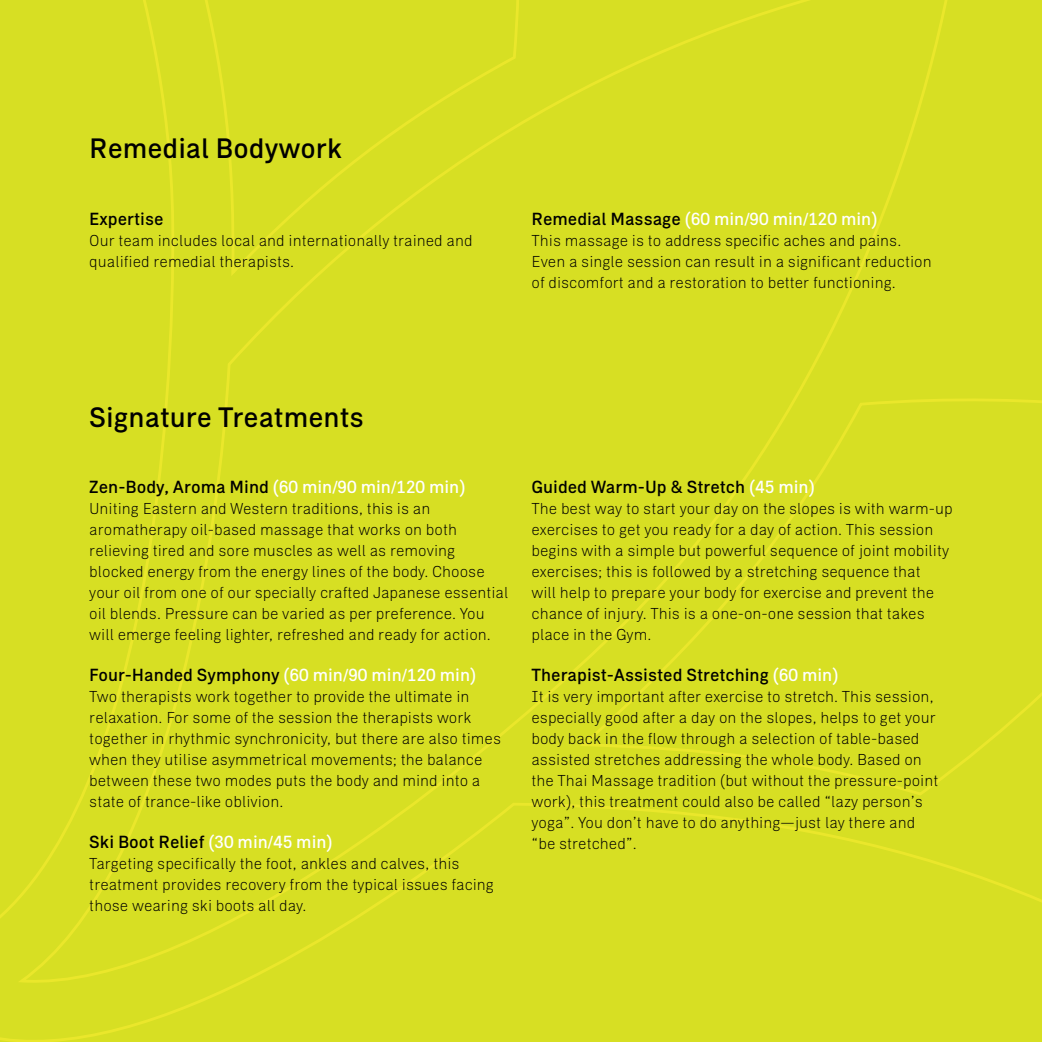
<style>
.page{position:relative;width:1042px;height:1042px;background:#d7df23}
.page>*{position:absolute;margin:0;border:0;box-sizing:border-box;transform-origin:0 0}
.t1{font:500 28px "Zimmer";color:#000}
.t2{font:500 17.5px "Zimmer";color:#fff}
.t3{font:500 17.5px "Zimmer";color:#000}
.t4{font:300 15.75px/21px "Zimmer";color:#000}
.s1{color:#000}
.s2{color:#fff}
</style>
<div class="page">
<h1 class="t1" style="left:89px;top:131px;width:254px">Remedial Bodywork</h1>
<p class="t3" style="left:89px;top:208px;width:76px">Expertise</p>
<p class="t4" style="left:89px;top:230px;width:385px">Our team includes local and internationally trained and qualified remedial therapists.</p>
<p class="t2" style="left:531px;top:208px;width:347px"><span class="s1">Remedial Massage</span> (60 min/90 min/120 min)</p>
<p class="t4" style="left:531px;top:230px;width:402px">This massage is to address specific aches and pains.<br>Even a single session can result in a significant reduction of discomfort and a restoration to better functioning.</p>
<h1 class="t1" style="left:89px;top:400px;width:276px">Signature Treatments</h1>
<p class="t2" style="left:89px;top:476px;width:378px"><span class="s1">Zen-Body, Aroma Mind</span> (60 min/90 min/120 min)</p>
<p class="t4" style="left:89px;top:498px;width:421px">Uniting Eastern and Western traditions, this is an aromatherapy oil-based massage that works on both relieving tired and sore muscles as well as removing blocked energy from the energy lines of the body. Choose your oil from one of our specially crafted Japanese essential oil blends. Pressure can be varied as per preference. You will emerge feeling lighter, refreshed and ready for action.</p>
<p class="t2" style="left:89px;top:664px;width:388px"><span class="s1">Four-Handed Symphony</span> (60 min/90 min/120 min)</p>
<p class="t4" style="left:89px;top:686px;width:413px">Two therapists work together to provide the ultimate in relaxation. For some of the session the therapists work together in rhythmic synchronicity, but there are also times when they utilise asymmetrical movements; the balance between these two modes puts the body and mind into a state of trance-like oblivion.</p>
<p class="t3" style="left:89px;top:831px;width:245px">Ski Boot Relief <span class="s2">(30 min/45 min)</span></p>
<p class="t4" style="left:89px;top:853px;width:406px">Targeting specifically the foot, ankles and calves, this treatment provides recovery from the typical issues facing those wearing ski boots all day.</p>
<p class="t3" style="left:531px;top:476px;width:285px">Guided Warm-Up &amp; Stretch <span class="s2">(45 min)</span></p>
<p class="t4" style="left:531px;top:498px;width:423px">The best way to start your day on the slopes is with warm-up exercises to get you ready for a day of action. This session begins with a simple but powerful sequence of joint mobility exercises; this is followed by a stretching sequence that<br>will help to prepare your body for exercise and prevent the chance of injury. This is a one-on-one session that takes place in the Gym.</p>
<p class="t3" style="left:531px;top:664px;width:308px">Therapist-Assisted Stretching <span class="s2">(60 min)</span></p>
<p class="t4" style="left:531px;top:686px;width:408px">It is very important after exercise to stretch. This session, especially good after a day on the slopes, helps to get your body back in the flow through a selection of table-based assisted stretches addressing the whole body. Based on the Thai Massage tradition (but without the pressure-point work), this treatment could also be called “lazy person’s yoga”. You don’t have to do anything—just lay there and “be stretched”.</p>
</div>
